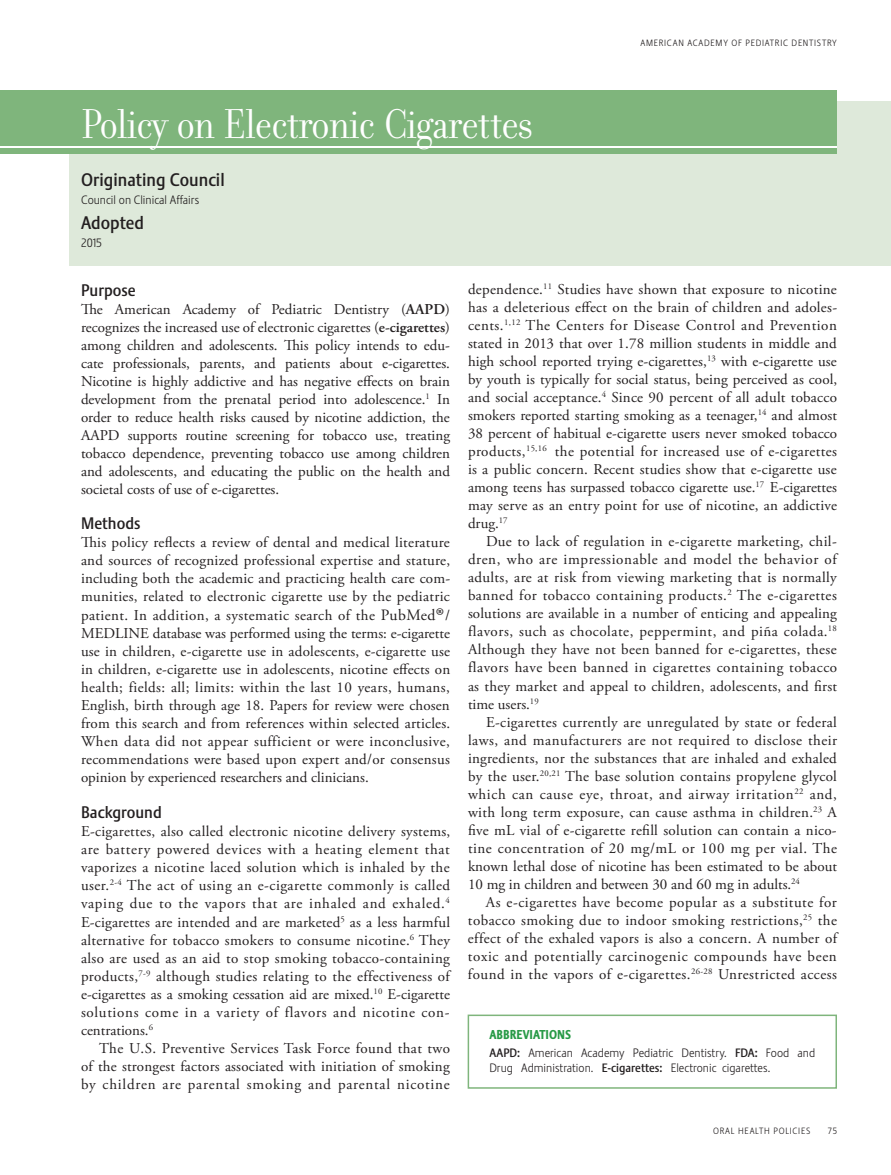
<style>
.page{position:relative;width:891px;height:1175px;background:#fff}
.page>*{position:absolute;margin:0;border:0;box-sizing:border-box;transform-origin:0 0}
.section_title{font:45px "Filosofia Grand";letter-spacing:-.02em;color:#fff}
.headline{font:500 18px "Stalemate LF";color:#231f20}
.sub_head{font:500 16.5px "Stalemate LF";color:#231f20}
.Body_Text_Indented{font:15px/18px "Adobe Garamond Pro";letter-spacing:.015em;color:#231f20;text-align:justify}
.Body_Text_FIRST{font:15px/18px "Adobe Garamond Pro";color:#231f20;text-align:justify}
.foot_notes{font:800 12.75px "Stalemate LF";color:#289a47;scale:.94 1}
.foot_notes-2{font:300 12px/15px "Stalemate LF";color:#231f20}
.headline-2{font:300 12px "Stalemate LF";color:#231f20}
.author{font:300 12px "Stalemate LF";color:#231f20}
.t1{font:300 9px "Stalemate LF";letter-spacing:.08em;color:#231f20}
.s1{font-weight:600}
.s2{font-size:15.75px}
.s3{font-size:26.25px}
.s4{font-weight:500}
</style>
<div class="page">
<div style="left:69px;top:101px;width:822px;height:165px;background:#dee9da"></div>
<div style="left:1px;top:91px;width:836px;height:63px;background:#7fb57c"></div>
<hr style="left:1px;top:146px;width:836px;height:2px;background:#fff">
<div style="left:468px;top:1014px;width:369px;height:74px;border:2px solid #7fb57c"></div>
<p class="section_title" style="left:82px;top:100px;width:453px">Policy on Electronic Cigarettes</p>
<p class="headline" style="left:81px;top:168px;width:145px">Originating Council</p>
<p class="headline-2" style="left:81px;top:192px;width:120px">Council on Clinical Affairs</p>
<p class="headline" style="left:81px;top:212px;width:64px">Adopted</p>
<p class="author" style="left:81px;top:236px;width:22px">2015</p>
<p class="t1" style="left:640px;top:38px;width:198px">AMERICAN ACADEMY OF PEDIATRIC DENTISTRY</p>
<p class="sub_head" style="left:81px;top:280px;width:56px">Purpose</p>
<p class="Body_Text_FIRST" style="left:81px;top:301px;width:371px">The American Academy of Pediatric Dentistry (<span class="s1">AAPD</span>) recognizes the increased use of electronic cigarettes (<span class="s1">e-cigarettes</span>) among children and adolescents. This policy intends to edu&shy;cate professionals, parents, and patients about e-cigarettes.<br>Nicotine is highly addictive and has negative effects on brain development from the prenatal period into adolescence.<sup>1</sup> In order to reduce health risks caused by nicotine addiction, the AAPD supports routine screening for tobacco use, treating tobacco dependence, preventing tobacco use among children and adolescents, and educating the public on the health and societal costs of use of e-cigarettes.</p>
<p class="sub_head" style="left:81px;top:513px;width:61px">Methods</p>
<p class="Body_Text_FIRST" style="left:81px;top:533px;width:371px">This policy reflects a review of dental and medical literature and sources of recognized professional expertise and stature, including both the academic and practicing health care com&shy;munities, related to electronic cigarette use by the pediatric patient. In addition, a systematic search of the <span class="s2">PubMed</span><span class="s3">®</span>/ MEDLINE database was performed using the terms: e-cigarette use in children, e-cigarette use in adolescents, e-cigarette use in children, e-cigarette use in adolescents, nicotine effects on health; fields: all; limits: within the last 10 years, humans, English, birth through age 18. Papers for review were chosen from this search and from references within selected articles.<br>When data did not appear sufficient or were inconclusive, recommendations were based upon expert and/or consensus opinion by experienced researchers and clinicians.</p>
<p class="sub_head" style="left:81px;top:802px;width:82px">Background</p>
<p class="Body_Text_FIRST" style="left:81px;top:823px;width:371px">E-cigarettes, also called electronic nicotine delivery systems, are battery powered devices with a heating element that vaporizes a nicotine laced solution which is inhaled by the user.<sup>2-4</sup> The act of using an e-cigarette commonly is called vaping due to the vapors that are inhaled and exhaled.<sup>4<br></sup>E-cigarettes are intended and are marketed<sup>5</sup> as a less harmful alternative for tobacco smokers to consume nicotine.<sup>6</sup> They also are used as an aid to stop smoking tobacco-containing products,<sup>7-9</sup> although studies relating to the effectiveness of e-cigarettes as a smoking cessation aid are mixed.<sup>10</sup> E-cigarette solutions come in a variety of flavors and nicotine con&shy;centrations.<sup>6</sup></p>
<p class="Body_Text_Indented" style="left:81px;top:1039px;width:371px;text-indent:18px">The U.S. Preventive Services Task Force found that two of the strongest factors associated with initiation of smoking by children are parental smoking and parental nicotine</p>
<p class="Body_Text_Indented" style="left:468px;top:281px;width:371px">dependence.<sup>11</sup> Studies have shown that exposure to nicotine has a deleterious effect on the brain of children and adoles&shy;cents.<sup>1,12</sup> The Centers for Disease Control and Prevention stated in 2013 that over 1.78 million students in middle and high school reported trying e-cigarettes,<sup>13</sup> with e-cigarette use by youth is typically for social status, being perceived as cool, and social acceptance.<sup>4</sup> Since 90 percent of all adult tobacco smokers reported starting smoking as a teenager,<sup>14</sup> and almost 38 percent of habitual e-cigarette users never smoked tobacco products,<sup>15,16</sup> the potential for increased use of e-cigarettes is a public concern. Recent studies show that e-cigarette use among teens has surpassed tobacco cigarette use.<sup>17</sup> E-cigarettes may serve as an entry point for use of nicotine, an addictive drug.<sup>17</sup></p>
<p class="Body_Text_Indented" style="left:468px;top:533px;width:371px;text-indent:18px">Due to lack of regulation in e-cigarette marketing, chil&shy;dren, who are impressionable and model the behavior of adults, are at risk from viewing marketing that is normally banned for tobacco containing products.<sup>2</sup> The e-cigarettes solutions are available in a number of enticing and appealing flavors, such as chocolate, peppermint, and piña colada.<sup>18<br></sup>Although they have not been banned for e-cigarettes, these flavors have been banned in cigarettes containing tobacco as they market and appeal to children, adolescents, and first time users.<sup>19</sup></p>
<p class="Body_Text_Indented" style="left:468px;top:713px;width:371px;text-indent:18px">E-cigarettes currently are unregulated by state or federal laws, and manufacturers are not required to disclose their ingredients, nor the substances that are inhaled and exhaled by the user.<sup>20,21</sup> The base solution contains propylene glycol which can cause eye, throat, and airway irritation<sup>22</sup> and, with long term exposure, can cause asthma in children.<sup>23</sup> A five mL vial of e-cigarette refill solution can contain a nico&shy;tine concentration of 20 mg/mL or 100 mg per vial. The known lethal dose of nicotine has been estimated to be about 10 mg in children and between 30 and 60 mg in adults.<sup>24</sup></p>
<p class="Body_Text_Indented" style="left:468px;top:893px;width:371px;text-indent:18px">As e-cigarettes have become popular as a substitute for tobacco smoking due to indoor smoking restrictions,<sup>25</sup> the effect of the exhaled vapors is also a concern. A number of toxic and potentially carcinogenic compounds have been found in the vapors of e-cigarettes.<sup>26-28</sup> Unrestricted access</p>
<p class="foot_notes" style="left:489px;top:1027px;width:88px">ABBREVIATIONS</p>
<p class="foot_notes-2" style="left:489px;top:1044px;width:327px"><span class="s4">AAPD:</span> American Academy Pediatric Dentistry. <span class="s4">FDA:</span> Food and<br>Drug Administration. <span class="s4">E-cigarettes:</span> Electronic cigarettes.</p>
<p class="t1" style="left:713px;top:1125px;width:99px">ORAL HEALTH POLICIES</p>
<p class="t1" style="left:828px;top:1125px;width:11px">75</p>
</div>
